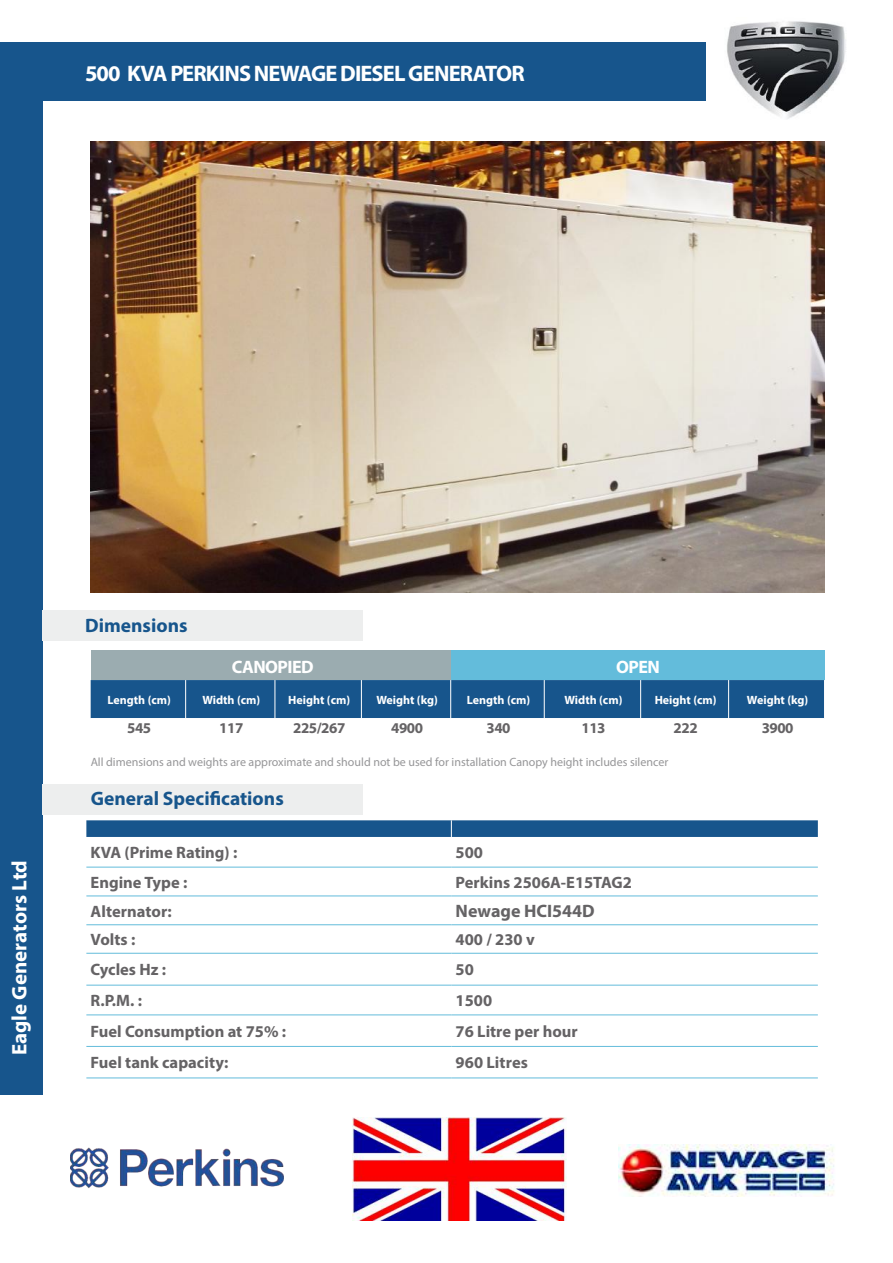
<style>
.page{position:relative;width:893px;height:1263px;background:#fff}
.page>*{position:absolute;margin:0;border:0;box-sizing:border-box;transform-origin:0 0}
.t1{font:700 22.5px "Myriad Pro";letter-spacing:-.04em;color:#fff}
.t2{font:700 21px "Myriad Pro";color:#fff}
.t3{font:700 19.5px "Myriad Pro";color:#17558c}
.t4{font:700 18px "Myriad Pro";letter-spacing:-.005em;color:#656365}
.t5{font:700 18px "Myriad Pro";letter-spacing:-.03em;color:#fff}
.t6{font:700 16.5px "Myriad Pro";color:#656365}
.t7{font:700 15px "Myriad Pro";letter-spacing:-.03em;color:#656365}
.t8{font:12px "Myriad Pro";color:#969698}
.t9{font:700 12px "Myriad Pro";color:#fff}
</style>
<div class="page">
<div style="left:0;top:42px;width:43px;height:1052px;background:#17558c"></div>
<div style="left:38px;top:43px;width:668px;height:58px;background:#17558c"></div>
<div style="left:91px;top:680px;width:733px;height:38px;background:#17558c"></div>
<hr style="left:185px;top:680px;width:1px;height:38px;background:#fff">
<hr style="left:275px;top:680px;width:1px;height:38px;background:#fff">
<hr style="left:361px;top:680px;width:1px;height:38px;background:#fff">
<hr style="left:450px;top:680px;width:1px;height:38px;background:#fff">
<hr style="left:544px;top:680px;width:1px;height:38px;background:#fff">
<hr style="left:640px;top:680px;width:1px;height:38px;background:#fff">
<hr style="left:728px;top:680px;width:1px;height:38px;background:#fff">
<div style="left:43px;top:784px;width:320px;height:31px;background:#edeeee"></div>
<svg style="left:86px;top:820px;width:732px;height:17px;background:#1c598e"></svg>
<hr style="left:86px;top:867px;width:365px;height:1px;background:#63bcdb">
<hr style="left:451px;top:867px;width:367px;height:1px;background:#63bcdb">
<hr style="left:86px;top:895px;width:365px;height:1px;background:#63bcdb">
<hr style="left:451px;top:895px;width:367px;height:1px;background:#63bcdb">
<hr style="left:86px;top:924px;width:365px;height:1px;background:#63bcdb">
<hr style="left:451px;top:924px;width:367px;height:1px;background:#63bcdb">
<hr style="left:86px;top:953px;width:365px;height:1px;background:#63bcdb">
<hr style="left:451px;top:953px;width:367px;height:1px;background:#63bcdb">
<hr style="left:86px;top:985px;width:365px;height:1px;background:#63bcdb">
<hr style="left:451px;top:985px;width:367px;height:1px;background:#63bcdb">
<hr style="left:86px;top:1014px;width:365px;height:1px;background:#63bcdb">
<hr style="left:451px;top:1014px;width:367px;height:1px;background:#63bcdb">
<hr style="left:86px;top:1046px;width:365px;height:1px;background:#63bcdb">
<hr style="left:451px;top:1046px;width:367px;height:1px;background:#63bcdb">
<hr style="left:86px;top:1077px;width:365px;height:1px;background:#63bcdb">
<hr style="left:451px;top:1077px;width:367px;height:1px;background:#63bcdb">
<div style="left:43px;top:610px;width:320px;height:31px;background:#edeeee"></div>
<img style="left:353px;top:1117px;width:213px;height:103px">
<img style="left:727px;top:21px;width:119px;height:98px">
<img style="left:70px;top:1147px;width:213px;height:41px">
<img style="left:619px;top:1144px;width:215px;height:52px">
<div style="left:91px;top:650px;width:362px;height:30px;background:#9bacb0"></div>
<div style="left:451px;top:650px;width:374px;height:30px;background:#63bcdb"></div>
<img style="left:91px;top:142px;width:734px;height:451px">
<h1 class="t1" style="left:85px;top:59px;width:441px">500 KVA PERKINS NEWAGE DIESEL GENERATOR</h1>
<p class="t2" style="left:6px;top:1055px;width:197px;rotate:-90deg">Eagle Generators Ltd</p>
<p class="t3" style="left:85px;top:612px;width:104px">Dimensions</p>
<p class="t5" style="left:232px;top:655px;width:83px">CANOPIED</p>
<p class="t5" style="left:616px;top:655px;width:45px">OPEN</p>
<p class="t9" style="left:107px;top:692px;width:65px">Length (cm)</p>
<p class="t9" style="left:202px;top:692px;width:59px">Width (cm)</p>
<p class="t9" style="left:288px;top:692px;width:63px">Height (cm)</p>
<p class="t9" style="left:376px;top:692px;width:63px">Weight (kg)</p>
<p class="t9" style="left:467px;top:692px;width:65px">Length (cm)</p>
<p class="t9" style="left:565px;top:692px;width:59px">Width (cm)</p>
<p class="t9" style="left:655px;top:692px;width:63px">Height (cm)</p>
<p class="t9" style="left:747px;top:692px;width:63px">Weight (kg)</p>
<p class="t7" style="left:127px;top:718px;width:26px">545</p>
<p class="t7" style="left:219px;top:718px;width:26px">117</p>
<p class="t7" style="left:293px;top:718px;width:54px">225/267</p>
<p class="t7" style="left:391px;top:718px;width:33px">4900</p>
<p class="t7" style="left:486px;top:718px;width:26px">340</p>
<p class="t7" style="left:581px;top:718px;width:26px">113</p>
<p class="t7" style="left:674px;top:718px;width:26px">222</p>
<p class="t7" style="left:762px;top:718px;width:33px">3900</p>
<p class="t8" style="left:91px;top:754px;width:579px">All dimensions and weights are approximate and should not be used for installation Canopy height includes silencer</p>
<p class="t3" style="left:91px;top:786px;width:195px">General Specifications</p>
<p class="t6" style="left:91px;top:842px;width:148px">KVA (Prime Rating) :</p>
<p class="t6" style="left:456px;top:842px;width:29px">500</p>
<p class="t6" style="left:91px;top:871px;width:98px">Engine Type :</p>
<p class="t6" style="left:456px;top:871px;width:178px">Perkins 2506A-E15TAG2</p>
<p class="t6" style="left:91px;top:900px;width:83px">Alternator:</p>
<p class="t4" style="left:456px;top:899px;width:141px">Newage HCI544D</p>
<p class="t6" style="left:91px;top:929px;width:46px">Volts :</p>
<p class="t6" style="left:456px;top:929px;width:81px">400 / 230 v</p>
<p class="t6" style="left:91px;top:959px;width:77px">Cycles Hz :</p>
<p class="t6" style="left:456px;top:959px;width:20px">50</p>
<p class="t6" style="left:91px;top:990px;width:53px">R.P.M. :</p>
<p class="t6" style="left:456px;top:990px;width:38px">1500</p>
<p class="t6" style="left:91px;top:1020px;width:197px">Fuel Consumption at 75% :</p>
<p class="t6" style="left:456px;top:1020px;width:124px">76 Litre per hour</p>
<p class="t6" style="left:91px;top:1052px;width:139px">Fuel tank capacity:</p>
<p class="t6" style="left:456px;top:1052px;width:74px">960 Litres</p>
</div>
